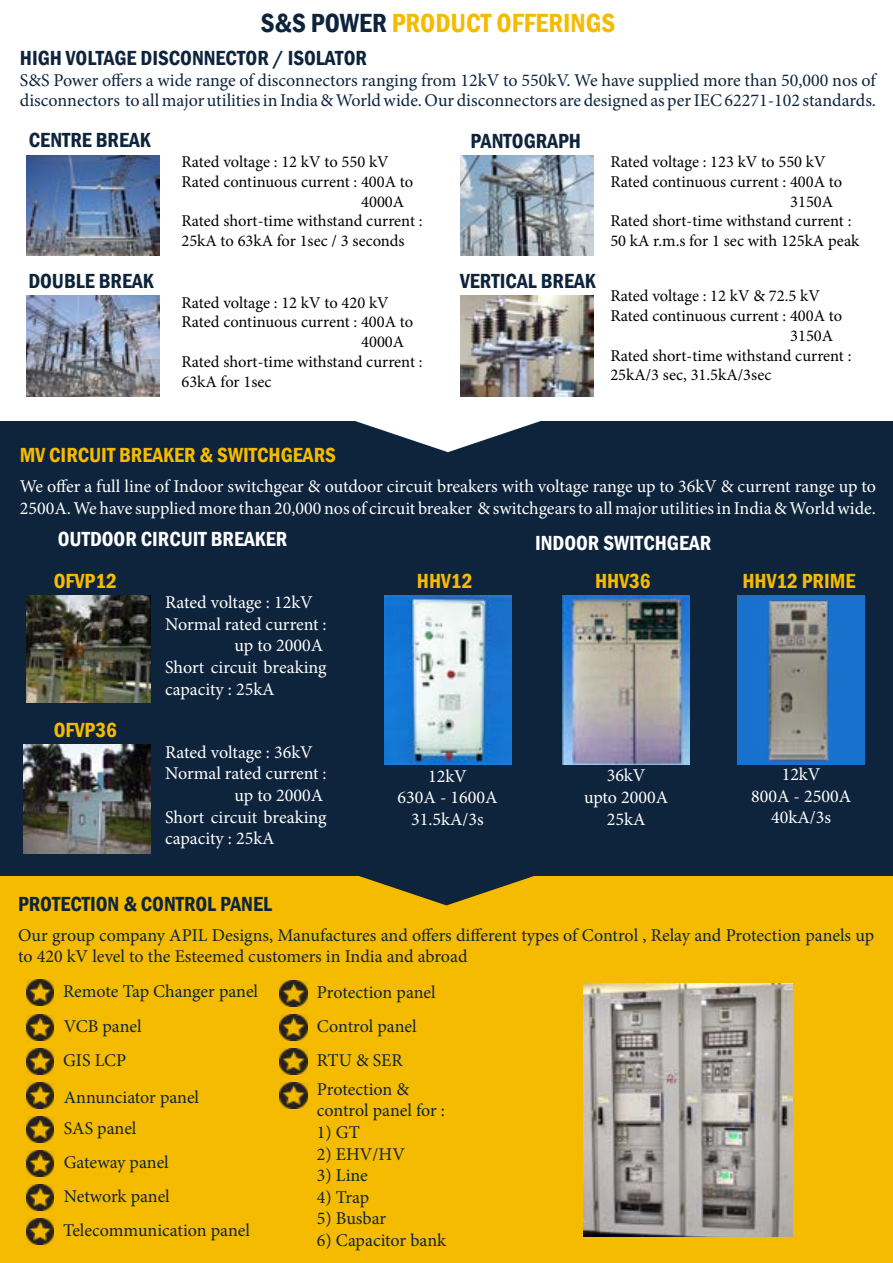
<style>
.page{position:relative;width:893px;height:1263px;background:#fff}
.page>*{position:absolute;margin:0;border:0;box-sizing:border-box;transform-origin:0 0}
.t1{font:600 condensed 27px "Franklin Gothic";color:#f5bb00}
.t2{font:600 condensed 21px "Franklin Gothic";color:#0e243c}
.t3{font:600 condensed 21px "Franklin Gothic";color:#f5bb00}
.t4{font:600 condensed 21px "Franklin Gothic";color:#fff}
.t5{font:18px/21.6px "Minion Pro";letter-spacing:-.005em;color:#0e243c}
.t6{font:18px/21.6px "Minion Pro";color:#fff;text-align:center}
.t7{font:16.5px "Minion Pro";color:#000}
.s1{color:#0e243c}
</style>
<div class="page">
<div style="left:0;top:421px;width:893px;height:455px;background:#0e243c"></div>
<div style="left:0;top:876px;width:893px;height:387px;background:#f5bb00"></div>
<svg style="left:359px;top:876px;width:175px;height:29px"></svg>
<svg style="left:355px;top:396px;width:195px;height:56px"></svg>
<img style="left:26px;top:155px;width:133px;height:101px">
<img style="left:26px;top:296px;width:133px;height:100px">
<img style="left:460px;top:155px;width:133px;height:101px">
<img style="left:460px;top:296px;width:133px;height:100px">
<img style="left:26px;top:595px;width:125px;height:107px">
<img style="left:23px;top:745px;width:128px;height:109px">
<img style="left:737px;top:595px;width:128px;height:169px">
<img style="left:384px;top:595px;width:128px;height:169px">
<img style="left:562px;top:595px;width:128px;height:169px">
<img style="left:26px;top:979px;width:28px;height:26px">
<img style="left:26px;top:1014px;width:28px;height:26px">
<img style="left:26px;top:1048px;width:28px;height:26px">
<img style="left:26px;top:1082px;width:28px;height:26px">
<img style="left:26px;top:1116px;width:28px;height:26px">
<img style="left:26px;top:1150px;width:28px;height:26px">
<img style="left:26px;top:1184px;width:28px;height:26px">
<img style="left:26px;top:1218px;width:28px;height:26px">
<img style="left:280px;top:1082px;width:27px;height:26px">
<img style="left:280px;top:980px;width:27px;height:26px">
<img style="left:280px;top:1014px;width:27px;height:26px">
<img style="left:280px;top:1048px;width:27px;height:26px">
<img style="left:584px;top:983px;width:209px;height:253px">
<h1 class="t1" style="left:261px;top:5px;width:356px"><span class="s1">S&amp;S POWER</span> PRODUCT OFFERINGS</h1>
<p class="t2" style="left:20px;top:44px;width:349px">HIGH VOLTAGE DISCONNECTOR / ISOLATOR</p>
<p class="t5" style="left:20px;top:71px;width:858px;line-height:20.1px">S&amp;S Power offers a wide range of disconnectors ranging from 12kV to 550kV. We have supplied more than 50,000 nos of disconnectors to all major utilities in India &amp; World wide. Our disconnectors are designed as per IEC 62271-102 standards.</p>
<p class="t2" style="left:29px;top:126px;width:123px">CENTRE BREAK</p>
<p class="t2" style="left:471px;top:127px;width:112px">PANTOGRAPH</p>
<p class="t2" style="left:28px;top:267px;width:127px">DOUBLE BREAK</p>
<p class="t7" style="left:181px;top:151px;width:209px">Rated voltage : 12 kV to 550 kV</p>
<p class="t7" style="left:181px;top:170px;width:233px">Rated continuous current : 400A to</p>
<p class="t7" style="left:361px;top:190px;width:45px">4000A</p>
<p class="t7" style="left:181px;top:210px;width:243px">Rated short-time withstand current :</p>
<p class="t7" style="left:181px;top:230px;width:225px">25kA to 63kA for 1sec / 3 seconds</p>
<p class="t7" style="left:181px;top:291px;width:209px">Rated voltage : 12 kV to 420 kV</p>
<p class="t7" style="left:181px;top:311px;width:233px">Rated continuous current : 400A to</p>
<p class="t7" style="left:361px;top:331px;width:45px">4000A</p>
<p class="t7" style="left:181px;top:351px;width:243px">Rated short-time withstand current :</p>
<p class="t7" style="left:181px;top:370px;width:92px">63kA for 1sec</p>
<p class="t2" style="left:460px;top:267px;width:137px">VERTICAL BREAK</p>
<p class="t7" style="left:610px;top:151px;width:217px">Rated voltage : 123 kV to 550 kV</p>
<p class="t7" style="left:610px;top:170px;width:233px">Rated continuous current : 400A to</p>
<p class="t7" style="left:790px;top:190px;width:45px">3150A</p>
<p class="t7" style="left:610px;top:210px;width:243px">Rated short-time withstand current :</p>
<p class="t7" style="left:610px;top:230px;width:251px">50 kA r.m.s for 1 sec with 125kA peak</p>
<p class="t7" style="left:610px;top:285px;width:211px">Rated voltage : 12 kV &amp; 72.5 kV</p>
<p class="t7" style="left:610px;top:305px;width:233px">Rated continuous current : 400A to</p>
<p class="t7" style="left:790px;top:324px;width:45px">3150A</p>
<p class="t7" style="left:610px;top:344px;width:243px">Rated short-time withstand current :</p>
<p class="t7" style="left:610px;top:364px;width:163px">25kA/3 sec, 31.5kA/3sec</p>
<p class="t3" style="left:20px;top:441px;width:318px">MV CIRCUIT BREAKER &amp; SWITCHGEARS</p>
<p class="t6" style="left:20px;top:476px;width:858px;text-align:left">We offer a full line of Indoor switchgear &amp; outdoor circuit breakers with voltage range up to 36kV &amp; current range up to<br>2500A. We have supplied more than 20,000 nos of circuit breaker &amp; switchgears to all major utilities in India &amp; World wide.</p>
<p class="t4" style="left:58px;top:525px;width:231px">OUTDOOR CIRCUIT BREAKER</p>
<p class="t4" style="left:535px;top:529px;width:178px">INDOOR SWITCHGEAR</p>
<p class="t3" style="left:54px;top:567px;width:65px">OFVP12</p>
<p class="t3" style="left:54px;top:716px;width:64px">OFVP36</p>
<p class="t6" style="left:165px;top:592px;width:149px">Rated voltage : 12kV</p>
<p class="t6" style="left:165px;top:613px;width:163px">Normal rated current :</p>
<p class="t6" style="left:235px;top:635px;width:90px">up to 2000A</p>
<p class="t6" style="left:165px;top:656px;width:163px">Short circuit breaking</p>
<p class="t6" style="left:165px;top:678px;width:111px">capacity : 25kA</p>
<p class="t6" style="left:165px;top:741px;width:149px">Rated voltage : 36kV</p>
<p class="t6" style="left:165px;top:763px;width:163px">Normal rated current :</p>
<p class="t6" style="left:235px;top:784px;width:90px">up to 2000A</p>
<p class="t6" style="left:165px;top:806px;width:163px">Short circuit breaking</p>
<p class="t6" style="left:165px;top:828px;width:111px">capacity : 25kA</p>
<p class="t2" style="left:18px;top:890px;width:255px">PROTECTION &amp; CONTROL PANEL</p>
<p class="t3" style="left:417px;top:567px;width:57px">HHV12</p>
<p class="t3" style="left:595px;top:567px;width:57px">HHV36</p>
<p class="t3" style="left:742px;top:567px;width:115px">HHV12 PRIME</p>
<p class="t6" style="left:398px;top:765px;width:101px">12kV<br>630A - 1600A<br>31.5kA/3s</p>
<p class="t6" style="left:584px;top:765px;width:86px">36kV<br>upto 2000A<br>25kA</p>
<p class="t6" style="left:751px;top:763px;width:101px">12kV<br>800A - 2500A<br>40kA/3s</p>
<p class="t5" style="left:18px;top:924px;width:858px">Our group company APIL Designs, Manufactures and offers different types of Control , Relay and Protection panels up to 420 kV level to the Esteemed customers in India and abroad</p>
<p class="t5" style="left:63px;top:974px;width:197px;line-height:34.5px">Remote Tap Changer panel<br>VCB panel<br>GIS LCP</p>
<p class="t5" style="left:64px;top:1081px;width:137px;line-height:31.2px">Annunciator panel<br>SAS panel</p>
<p class="t5" style="left:64px;top:1145px;width:108px;line-height:34px">Gateway panel<br>Network panel</p>
<p class="t5" style="left:63px;top:1220px;width:188px">Telecommunication panel</p>
<p class="t5" style="left:317px;top:981px;width:120px">Protection panel</p>
<p class="t5" style="left:317px;top:1015px;width:101px">Control panel</p>
<p class="t5" style="left:317px;top:1049px;width:87px">RTU &amp; SER</p>
<p class="t5" style="left:317px;top:1078px;width:130px">Protection &amp; control panel for :</p>
<p class="t5" style="left:317px;top:1121px;width:44px">1) GT</p>
<p class="t5" style="left:317px;top:1143px;width:90px">2) EHV/HV</p>
<p class="t5" style="left:317px;top:1165px;width:52px">3) Line</p>
<p class="t5" style="left:317px;top:1186px;width:54px">4) Trap</p>
<p class="t5" style="left:317px;top:1208px;width:71px">5) Busbar</p>
<p class="t5" style="left:317px;top:1229px;width:131px">6) Capacitor bank</p>
</div>
